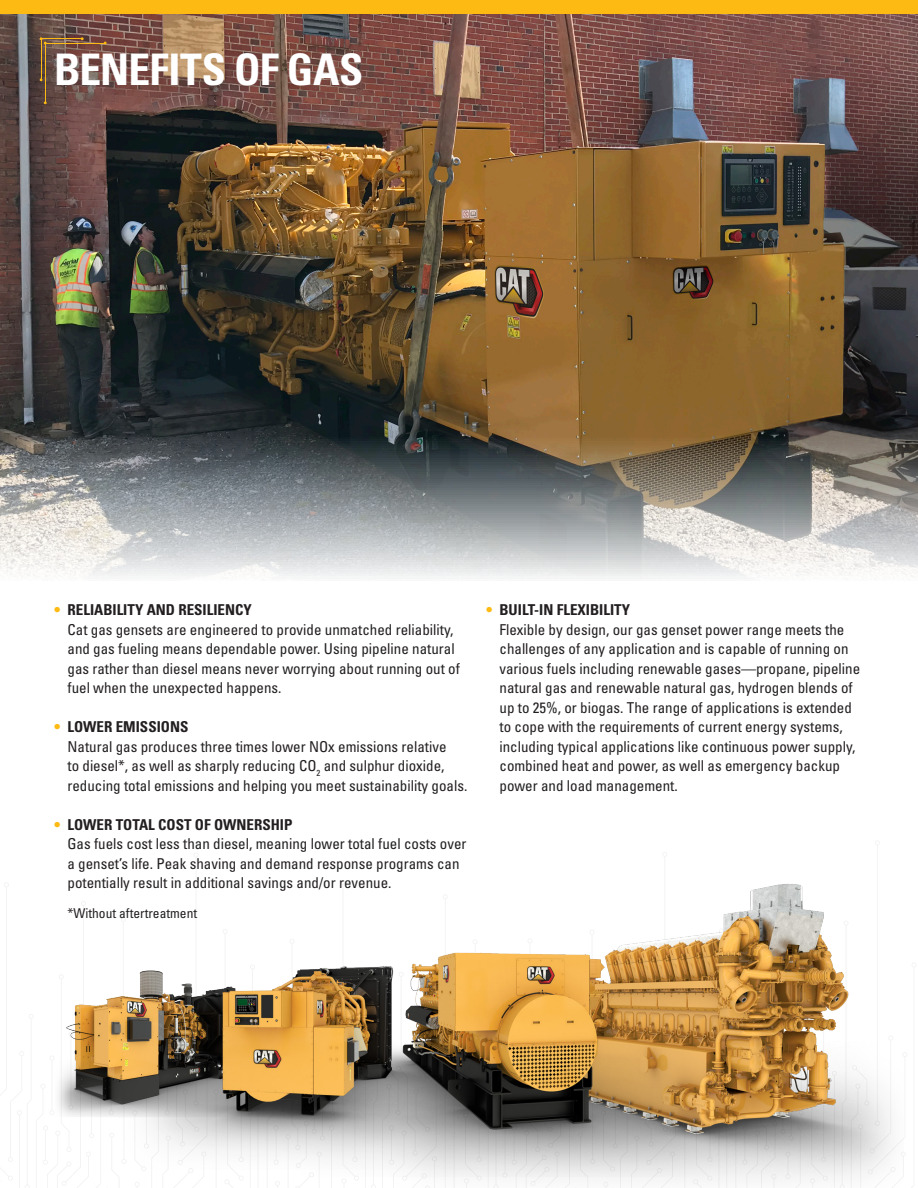
<style>
.page{position:relative;width:918px;height:1188px;background:#fff}
.page>*{position:absolute;margin:0;border:0;box-sizing:border-box;transform-origin:0 0}
.Head{font:700 condensed 43.5px "Univers LT Std";letter-spacing:-.015em;color:#fff}
.t1{font:condensed 15px/19.5px "Univers LT Std";color:#231f20}
.t2{font:700 condensed 15px "Univers LT Std";color:#231f20}
.t3{font:condensed 13.5px "Univers LT Std";color:#231f20}
.s1{color:#fcba13}
</style>
<div class="page">
<img style="left:0;top:14px;width:918px;height:565px">
<div style="left:0;top:0;width:918px;height:14px;background:#fcba13"></div>
<img style="left:4px;top:883px;width:912px;height:305px">
<hr style="left:45px;top:42px;width:1px;height:61px;background:#fdba12">
<hr style="left:44px;top:43px;width:61px;height:1px;background:#fdba12">
<hr style="left:41px;top:38px;width:1px;height:42px;background:#fdba12">
<hr style="left:40px;top:38px;width:42px;height:1px;background:#fdba12">
<svg style="left:40px;top:37px;width:7px;height:7px"></svg>
<p class="Head" style="left:54px;top:43px;width:311px">BENEFITS OF GAS</p>
<p class="t2" style="left:54px;top:601px;width:199px"><span class="s1">•</span> RELIABILITY AND RESILIENCY</p>
<p class="t1" style="left:68px;top:620px;width:394px">Cat gas gensets are engineered to provide unmatched reliability, and gas fueling means dependable power. Using pipeline natural gas rather than diesel means never worrying about running out of fuel when the unexpected happens.</p>
<p class="t2" style="left:54px;top:718px;width:136px"><span class="s1">•</span> LOWER EMISSIONS</p>
<p class="t1" style="left:68px;top:737px;width:401px">Natural gas produces three times lower NOx emissions relative<br>to diesel*, as well as sharply reducing CO<sub>2</sub> and sulphur dioxide, reducing total emissions and helping you meet sustainability goals.</p>
<p class="t2" style="left:54px;top:815px;width:240px"><span class="s1">•</span> LOWER TOTAL COST OF OWNERSHIP</p>
<p class="t1" style="left:68px;top:834px;width:401px">Gas fuels cost less than diesel, meaning lower total fuel costs over a genset’s life. Peak shaving and demand response programs can potentially result in additional savings and/or revenue.</p>
<p class="t3" style="left:68px;top:904px;width:131px">*Without aftertreatment</p>
<p class="t2" style="left:486px;top:601px;width:146px"><span class="s1">•</span> BUILT-IN FLEXIBILITY</p>
<p class="t1" style="left:500px;top:620px;width:362px">Flexible by design, our gas genset power range meets the challenges of any application and is capable of running on various fuels including renewable gases—propane, pipeline natural gas and renewable natural gas, hydrogen blends of up to 25%, or biogas. The range of applications is extended to cope with the requirements of current energy systems, including typical applications like continuous power supply, combined heat and power, as well as emergency backup power and load management.</p>
</div>
